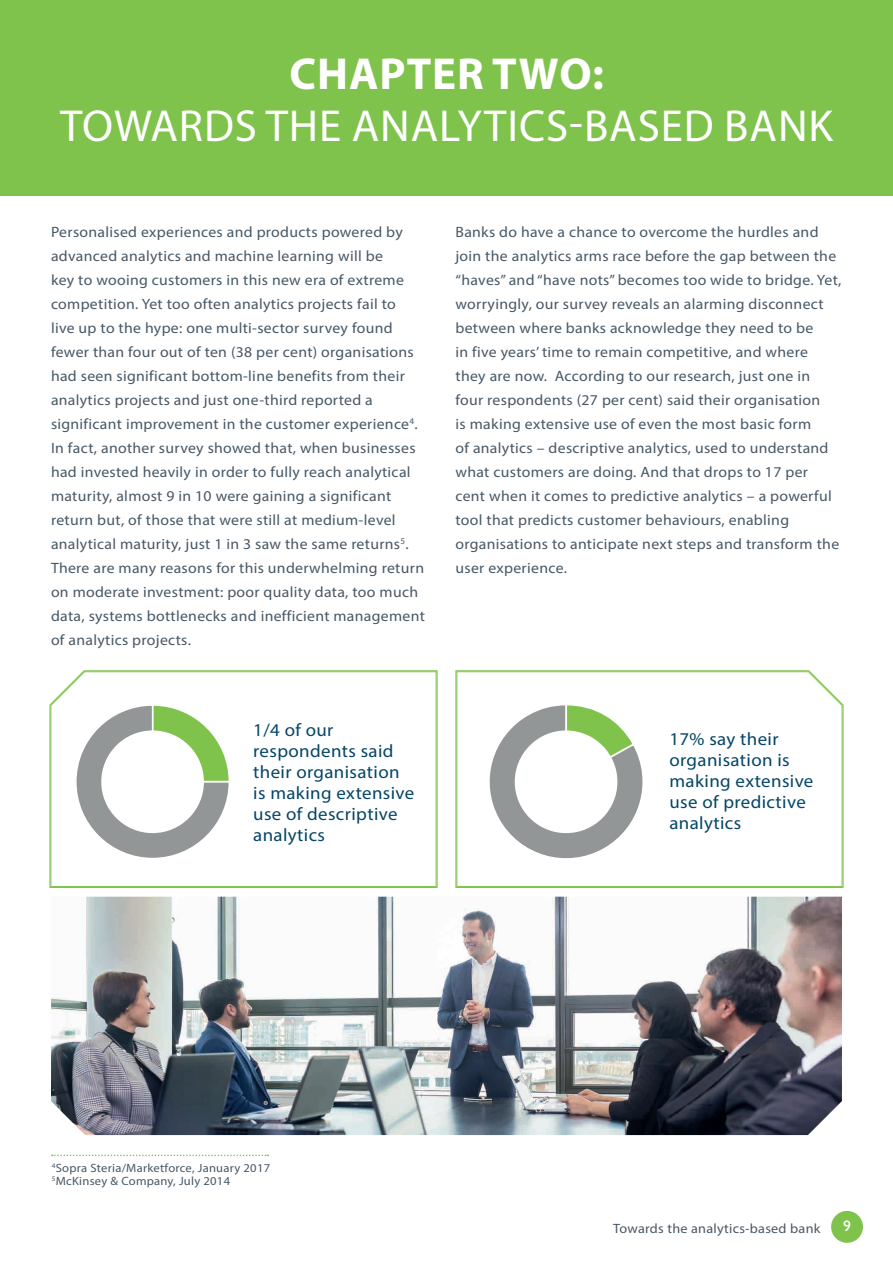
<style>
.page{position:relative;width:893px;height:1263px;background:#fff}
.page>*{position:absolute;margin:0;border:0;box-sizing:border-box;transform-origin:0 0}
.t1{font:45px "Myriad Pro";letter-spacing:.02em;color:#fff}
.t2{font:700 45px "Myriad Pro";letter-spacing:.02em;color:#fff}
.t3{font:18px/21px "Myriad Pro";letter-spacing:.02em;color:#054668;scale:1.05 1}
.t4{font:15px/24px "Myriad Pro";letter-spacing:.02em;color:#475865;scale:1.05 1}
.t5{font:15px "Gill Sans";color:#fff;scale:1.05 1}
.t6{font:13.5px "Myriad Pro";letter-spacing:.02em;color:#475865;scale:1.05 1}
.t7{font:12px/13.5px "Myriad Pro";letter-spacing:.02em;color:#475865;scale:1.05 1}
</style>
<div class="page">
<div style="left:831px;top:1211px;width:32px;height:32px;background:#7fc34c;border-radius:50%"></div>
<div style="left:0;top:0;width:893px;height:195px;background:#7fc34c"></div>
<svg style="left:51px;top:671px;width:385px;height:216px"></svg>
<svg style="left:457px;top:671px;width:385px;height:216px"></svg>
<img style="left:51px;top:897px;width:791px;height:238px">
<svg style="left:52px;top:1154px;width:216px;height:2px"></svg>
<div style="left:101px;top:730px;width:103px;height:103px;background:#fff;border-radius:50%"></div>
<div style="left:515px;top:730px;width:102px;height:103px;background:#fff;border-radius:50%"></div>
<h1 class="t2" style="left:290px;top:48px;width:316px">CHAPTER TWO:</h1>
<h1 class="t1" style="left:60px;top:98px;width:774px">TOWARDS THE ANALYTICS-BASED BANK</h1>
<p class="t4" style="left:51px;top:220px;width:358px">Personalised experiences and products powered by advanced analytics and machine learning will be<br>key to wooing customers in this new era of extreme competition. Yet too often analytics projects fail to<br>live up to the hype: one multi-sector survey found fewer than four out of ten (38 per cent) organisations had seen significant bottom-line benefits from their analytics projects and just one-third reported a significant improvement in the customer experience<sup>4</sup>.<br>In fact, another survey showed that, when businesses had invested heavily in order to fully reach analytical maturity, almost 9 in 10 were gaining a significant return but, of those that were still at medium-level analytical maturity, just 1 in 3 saw the same returns<sup>5</sup>.<br>There are many reasons for this underwhelming return on moderate investment: poor quality data, too much data, systems bottlenecks and inefficient management of analytics projects.</p>
<p class="t4" style="left:455px;top:220px;width:369px">Banks do have a chance to overcome the hurdles and join the analytics arms race before the gap between the “haves” and “have nots” becomes too wide to bridge. Yet, worryingly, our survey reveals an alarming disconnect between where banks acknowledge they need to be<br>in five years’ time to remain competitive, and where they are now. According to our research, just one in four respondents (27 per cent) said their organisation<br>is making extensive use of even the most basic form<br>of analytics – descriptive analytics, used to understand what customers are doing. And that drops to 17 per<br>cent when it comes to predictive analytics – a powerful tool that predicts customer behaviours, enabling organisations to anticipate next steps and transform the user experience.</p>
<p class="t3" style="left:253px;top:719px;width:155px">1/4 of our respondents said their organisation is making extensive use of descriptive analytics</p>
<p class="t3" style="left:669px;top:728px;width:139px">17% say their organisation is making extensive use of predictive analytics</p>
<p class="t7" style="left:52px;top:1160px;width:210px"><sup>4</sup>Sopra Steria/Marketforce, January 2017<br><sup>5</sup>McKinsey &amp; Company, July 2014</p>
<p class="t6" style="left:613px;top:1220px;width:199px">Towards the analytics-based bank</p>
<p class="t5" style="left:843px;top:1217px;width:9px">9</p>
</div>
